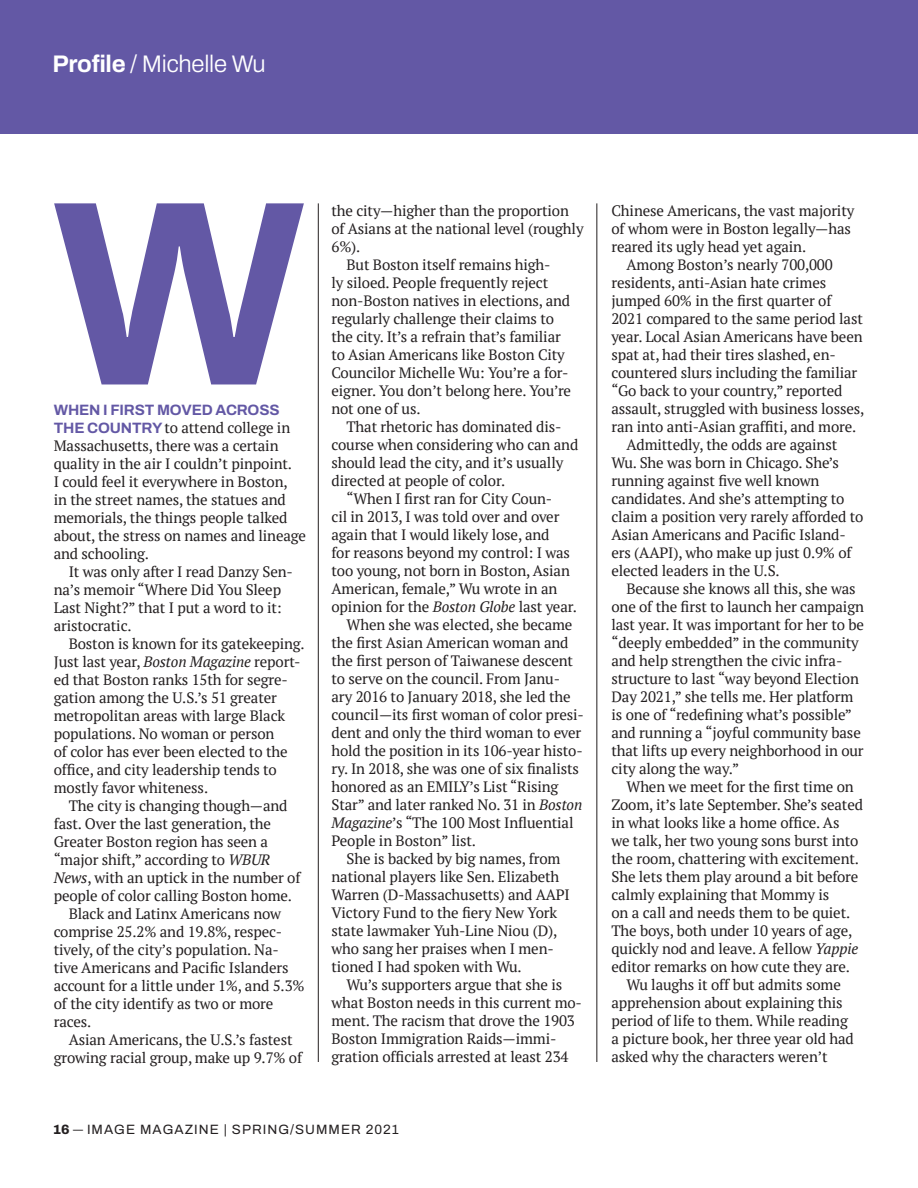
<style>
.page{position:relative;width:918px;height:1188px;background:#fff}
.page>*{position:absolute;margin:0;border:0;box-sizing:border-box;transform-origin:0 0}
.t1{font:700 264px "Archivo";color:#6358a5}
.t2{font:300 24px "Archivo";letter-spacing:-.01em;color:#fff}
.t3{font:15px/18px "PT Serif";letter-spacing:-.01em;color:#231f20}
.t4{font:13.5px "Archivo";letter-spacing:.075em;color:#231f20}
.s1{font-weight:700}
.s2{font-family:"Archivo";font-weight:700;color:#6358a5}
.s3{font-style:italic}
.s4{font-weight:800}
.s5{font-family:"PT Serif"}
</style>
<div class="page">
<div style="left:0;top:0;width:918px;height:133px;background:#6358a5"></div>
<hr style="left:318px;top:203px;width:1px;height:859px;background:#231f20">
<hr style="left:597px;top:203px;width:1px;height:859px;background:#231f20">
<p class="t2" style="left:52px;top:46px;width:215px"><span class="s1">Profile</span> / Michelle Wu</p>
<p class="t1" style="left:52px;top:96px;width:256px">W</p>
<p class="t3" style="left:54px;top:400px;width:254px"><span class="s2">WHEN I FIRST MOVED ACROSS<br>THE COUNTRY</span> to attend college in<br>Massachusetts, there was a certain quality in the air I couldn’t pinpoint.<br>I could feel it everywhere in Boston,<br>in the street names, the statues and memorials, the things people talked about, the stress on names and lineage and schooling.</p>
<p class="t3" style="left:54px;top:562px;width:241px;text-indent:15px">It was only after I read Danzy Sen&shy;na’s memoir “Where Did You Sleep<br>Last Night?” that I put a word to it: aristocratic.</p>
<p class="t3" style="left:54px;top:634px;width:253px;text-indent:15px">Boston is known for its gatekeeping.<br>Just last year, <span class="s3">Boston Magazine</span> report&shy;ed that Boston ranks 15th for segre&shy;gation among the U.S.’s 51 greater metropolitan areas with large Black populations. No woman or person<br>of color has ever been elected to the office, and city leadership tends to mostly favor whiteness.</p>
<p class="t3" style="left:54px;top:796px;width:248px;text-indent:15px">The city is changing though—and fast. Over the last generation, the Greater Boston region has seen a “major shift,” according to <span class="s3">WBUR News</span>, with an uptick in the number of people of color calling Boston home.</p>
<p class="t3" style="left:54px;top:904px;width:252px;text-indent:15px">Black and Latinx Americans now comprise 25.2% and 19.8%, respec&shy;tively, of the city’s population. Na&shy;tive Americans and Pacific Islanders account for a little under 1%, and 5.3% of the city identify as two or more races.</p>
<p class="t3" style="left:54px;top:1030px;width:250px;text-align:center">Asian Americans, the U.S.’s fastest growing racial group, make up 9.7% of</p>
<p class="t3" style="left:332px;top:202px;width:254px">the city—higher than the proportion of Asians at the national level (roughly<br>6%).</p>
<p class="t3" style="left:332px;top:256px;width:241px;text-indent:15px">But Boston itself remains high-<br>ly siloed. People frequently reject non-Boston natives in elections, and regularly challenge their claims to the city. It’s a refrain that’s familiar to Asian Americans like Boston City Councilor Michelle Wu: You’re a for&shy;eigner. You don’t belong here. You’re not one of us.</p>
<p class="t3" style="left:332px;top:418px;width:248px;text-indent:15px">That rhetoric has dominated dis&shy;course when considering who can and should lead the city, and it’s usually directed at people of color.</p>
<p class="t3" style="left:332px;top:490px;width:247px;text-indent:15px">“When I first ran for City Coun-<br>cil in 2013, I was told over and over again that I would likely lose, and<br>for reasons beyond my control: I was too young, not born in Boston, Asian American, female,” Wu wrote in an opinion for the <span class="s3">Boston Globe</span> last year.</p>
<p class="t3" style="left:332px;top:616px;width:254px;text-indent:15px">When she was elected, she became the first Asian American woman and the first person of Taiwanese descent to serve on the council. From Janu&shy;ary 2016 to January 2018, she led the council—its first woman of color presi&shy;dent and only the third woman to ever hold the position in its 106-year histo&shy;ry. In 2018, she was one of six finalists honored as an EMILY’s List “Rising Star” and later ranked No. 31 in <span class="s3">Boston Magazine</span>’s “The 100 Most Influential People in Boston” list.</p>
<p class="t3" style="left:332px;top:850px;width:240px;text-indent:15px">She is backed by big names, from national players like Sen. Elizabeth<br>Warren (D-Massachusetts) and AAPI<br>Victory Fund to the fiery New York state lawmaker Yuh-Line Niou (D), who sang her praises when I men&shy;tioned I had spoken with Wu.</p>
<p class="t3" style="left:332px;top:976px;width:252px;text-indent:15px">Wu’s supporters argue that she is what Boston needs in this current mo&shy;ment. The racism that drove the 1903<br>Boston Immigration Raids—immi&shy;gration officials arrested at least 234</p>
<p class="t4" style="left:53px;top:1119px;width:348px"><span class="s4">16</span> <span class="s5">—</span> IMAGE MAGAZINE | SPRING/SUMMER 2021</p>
<p class="t3" style="left:611px;top:202px;width:244px">Chinese Americans, the vast majority of whom were in Boston legally—has reared its ugly head yet again.</p>
<p class="t3" style="left:611px;top:256px;width:254px;text-indent:15px">Among Boston’s nearly 700,000 residents, anti-Asian hate crimes jumped 60% in the first quarter of 2021 compared to the same period last year. Local Asian Americans have been spat at, had their tires slashed, en&shy;countered slurs including the familiar “Go back to your country,” reported assault, struggled with business losses, ran into anti-Asian graffiti, and more.</p>
<p class="t3" style="left:611px;top:436px;width:254px;text-indent:15px">Admittedly, the odds are against Wu. She was born in Chicago. She’s running against five well known candidates. And she’s attempting to claim a position very rarely afforded to Asian Americans and Pacific Island&shy;ers (AAPI), who make up just 0.9% of elected leaders in the U.S.</p>
<p class="t3" style="left:611px;top:580px;width:254px;text-indent:15px">Because she knows all this, she was one of the first to launch her campaign last year. It was important for her to be “deeply embedded” in the community and help strengthen the civic infra&shy;structure to last “way beyond Election Day 2021,” she tells me. Her platform is one of “redefining what’s possible” and running a “joyful community base that lifts up every neighborhood in our city along the way.”</p>
<p class="t3" style="left:611px;top:778px;width:253px;text-indent:15px">When we meet for the first time on Zoom, it’s late September. She’s seated in what looks like a home office. As<br>we talk, her two young sons burst into the room, chattering with excitement.<br>She lets them play around a bit before calmly explaining that Mommy is<br>on a call and needs them to be quiet.<br>The boys, both under 10 years of age, quickly nod and leave. A fellow <span class="s3">Yappie </span>editor remarks on how cute they are.</p>
<p class="t3" style="left:611px;top:976px;width:244px;text-indent:15px">Wu laughs it off but admits some apprehension about explaining this period of life to them. While reading a picture book, her three year old had asked why the characters weren’t</p>
</div>
